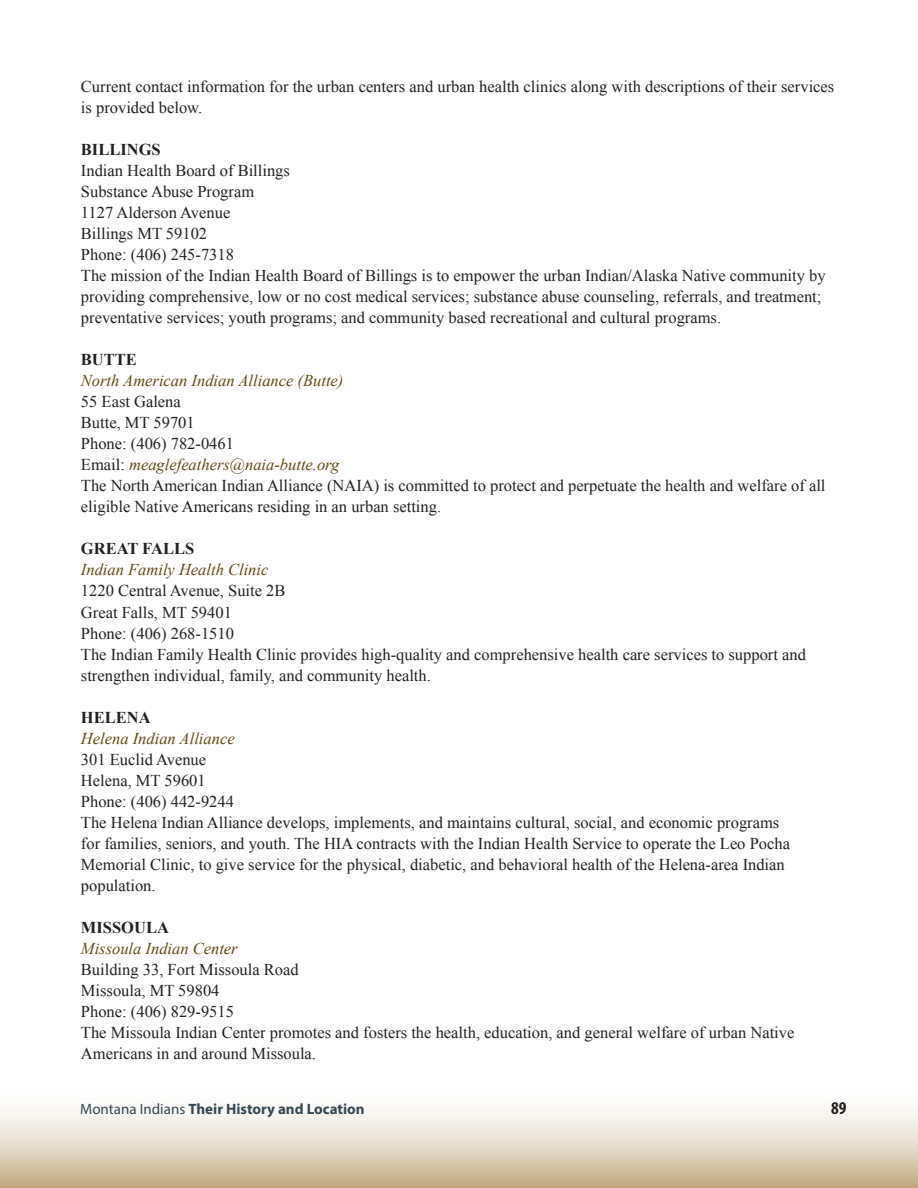
<style>
.page{position:relative;width:918px;height:1188px;background:#fff}
.page>*{position:absolute;margin:0;border:0;box-sizing:border-box;transform-origin:0 0}
.t1{font:700 condensed 18px "Myriad Pro";color:#231f20}
.t2{font:16.5px/21px "Times New Roman";color:#231f20}
.t3{font:italic 16.5px "Times New Roman";color:#604913}
.t4{font:700 16.5px "Times New Roman";color:#231f20}
.t5{font:700 15px "Myriad Pro";color:#354955}
.s1{font-style:italic;color:#604913}
.s2{font-weight:400}
</style>
<div class="page">
<div style="left:0;top:1087px;width:918px;height:101px;background:linear-gradient(to bottom,#fff,#c6b08e)"></div>
<p class="t2" style="left:81px;top:76px;width:755px">Current contact information for the urban centers and urban health clinics along with descriptions of their services is provided below.</p>
<p class="t4" style="left:81px;top:141px;width:81px">BILLINGS</p>
<p class="t2" style="left:81px;top:160px;width:746px">Indian Health Board of Billings<br>Substance Abuse Program<br>1127 Alderson Avenue<br>Billings MT 59102<br>Phone: (406) 245-7318<br>The mission of the Indian Health Board of Billings is to empower the urban Indian/Alaska Native community by providing comprehensive, low or no cost medical services; substance abuse counseling, referrals, and treatment; preventative services; youth programs; and community based recreational and cultural programs.</p>
<p class="t4" style="left:81px;top:351px;width:57px">BUTTE</p>
<p class="t3" style="left:81px;top:372px;width:264px">North American Indian Alliance (Butte)</p>
<p class="t2" style="left:81px;top:391px;width:746px">55 East Galena<br>Butte, MT 59701<br>Phone: (406) 782-0461<br>Email: <span class="s1">meaglefeathers@naia-butte.org<br></span>The North American Indian Alliance (NAIA) is committed to protect and perpetuate the health and welfare of all eligible Native Americans residing in an urban setting.</p>
<p class="t4" style="left:81px;top:540px;width:115px">GREAT FALLS</p>
<p class="t3" style="left:81px;top:561px;width:189px">Indian Family Health Clinic</p>
<p class="t2" style="left:81px;top:580px;width:726px">1220 Central Avenue, Suite 2B<br>Great Falls, MT 59401<br>Phone: (406) 268-1510<br>The Indian Family Health Clinic provides high-quality and comprehensive health care services to support and strengthen individual, family, and community health.</p>
<p class="t4" style="left:81px;top:708px;width:71px">HELENA</p>
<p class="t3" style="left:81px;top:729px;width:155px">Helena Indian Alliance</p>
<p class="t2" style="left:81px;top:748px;width:711px">301 Euclid Avenue<br>Helena, MT 59601<br>Phone: (406) 442-9244<br>The Helena Indian Alliance develops, implements, and maintains cultural, social, and economic programs for families, seniors, and youth. The HIA contracts with the Indian Health Service to operate the Leo Pocha Memorial Clinic, to give service for the physical, diabetic, and behavioral health of the Helena-area Indian population.</p>
<p class="t4" style="left:81px;top:918px;width:90px">MISSOULA</p>
<p class="t3" style="left:81px;top:939px;width:158px">Missoula Indian Center</p>
<p class="t2" style="left:81px;top:958px;width:715px">Building 33, Fort Missoula Road<br>Missoula, MT 59804<br>Phone: (406) 829-9515<br>The Missoula Indian Center promotes and fosters the health, education, and general welfare of urban Native Americans in and around Missoula.</p>
<p class="t5" style="left:80px;top:1099px;width:286px"><span class="s2">Montana Indians</span> Their History and Location</p>
<p class="t1" style="left:831px;top:1097px;width:17px">89</p>
</div>
